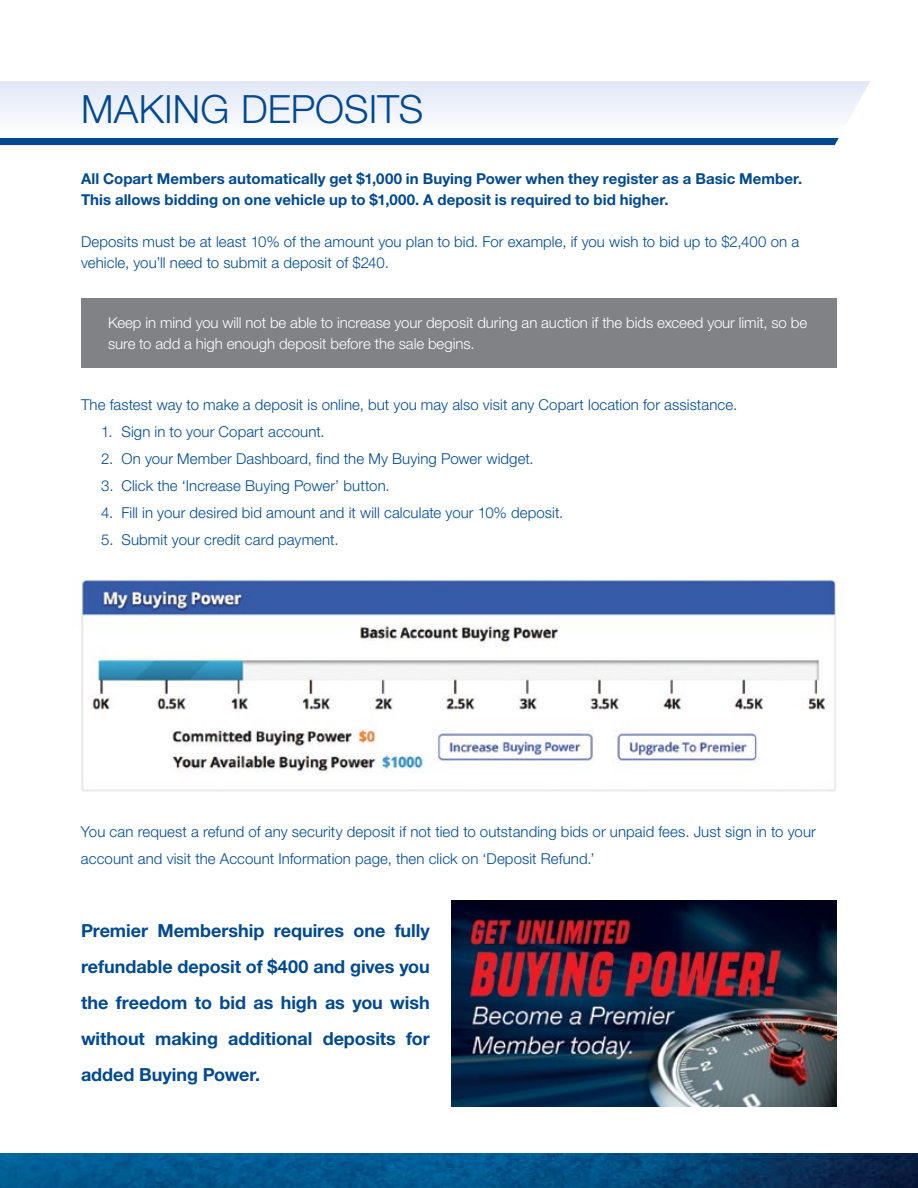
<style>
.page{position:relative;width:918px;height:1188px;background:#fff}
.page>*{position:absolute;margin:0;border:0;box-sizing:border-box;transform-origin:0 0}
.t1{font:300 39px "Helvetica Neue LT";color:#004990}
.t2{font:700 18px/36px "Helvetica Neue LT";letter-spacing:-.005em;color:#004990;text-align:justify}
.t3{font:300 15px/21px "Helvetica Neue LT";letter-spacing:.005em;color:#004990}
.t4{font:700 15px/21px "Helvetica Neue LT";letter-spacing:.005em;color:#004990}
.t5{font:300 15px/21px "Helvetica Neue LT";letter-spacing:-.005em;color:#fff}
</style>
<div class="page">
<img style="left:0;top:1153px;width:918px;height:35px">
<svg style="left:0;top:81px;width:870px;height:37px"></svg>
<div style="left:0;top:138px;width:839px;height:7px;background:#004990"></div>
<img style="left:80px;top:576px;width:761px;height:216px">
<div style="left:81px;top:298px;width:756px;height:69px;background:#808285"></div>
<img style="left:451px;top:901px;width:386px;height:206px">
<h1 class="t1" style="left:81px;top:85px;width:344px">MAKING DEPOSITS</h1>
<p class="t4" style="left:81px;top:168px;width:723px">All Copart Members automatically get $1,000 in Buying Power when they register as a Basic Member.<br>This allows bidding on one vehicle up to $1,000. A deposit is required to bid higher.</p>
<p class="t3" style="left:81px;top:231px;width:720px">Deposits must be at least 10% of the amount you plan to bid. For example, if you wish to bid up to $2,400 on a vehicle, you’ll need to submit a deposit of $240.</p>
<p class="t5" style="left:108px;top:312px;width:701px">Keep in mind you will not be able to increase your deposit during an auction if the bids exceed your limit, so be sure to add a high enough deposit before the sale begins.</p>
<p class="t3" style="left:81px;top:394px;width:658px">The fastest way to make a deposit is online, but you may also visit any Copart location for assistance.</p>
<p class="t3" style="left:101px;top:421px;width:225px">1. Sign in to your Copart account.</p>
<p class="t3" style="left:101px;top:448px;width:434px">2. On your Member Dashboard, find the My Buying Power widget.</p>
<p class="t3" style="left:101px;top:475px;width:290px">3. Click the ‘Increase Buying Power’ button.</p>
<p class="t3" style="left:101px;top:502px;width:464px">4. Fill in your desired bid amount and it will calculate your 10% deposit.</p>
<p class="t3" style="left:101px;top:529px;width:239px">5. Submit your credit card payment.</p>
<p class="t3" style="left:81px;top:818px;width:736px;line-height:27px">You can request a refund of any security deposit if not tied to outstanding bids or unpaid fees. Just sign in to your account and visit the Account Information page, then click on ‘Deposit Refund.’</p>
<p class="t2" style="left:81px;top:912px;width:350px">Premier Membership requires one fully refundable deposit of $400 and gives you the freedom to bid as high as you wish without making additional deposits for added Buying Power.</p>
</div>
